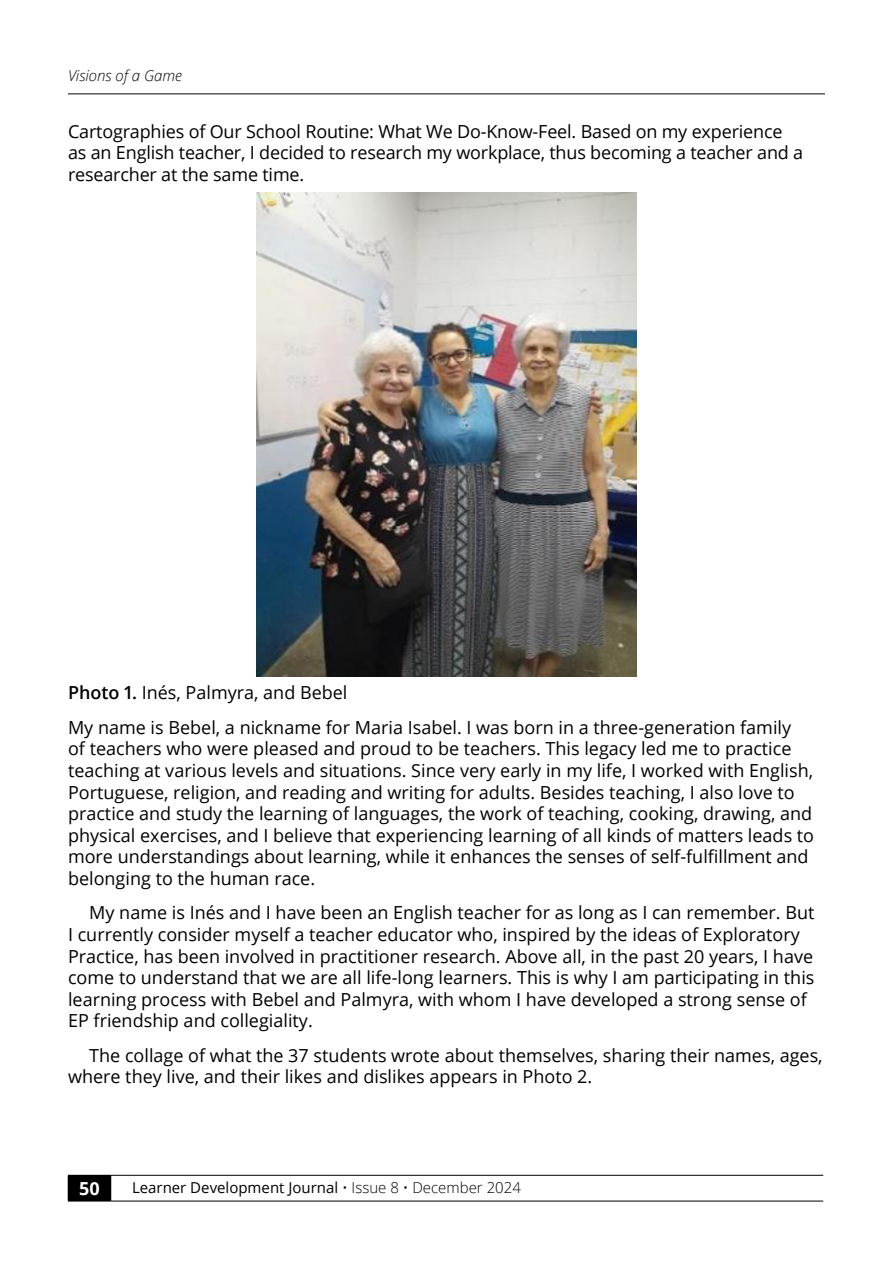
<style>
.page{position:relative;width:893px;height:1263px;background:#fff}
.page>*{position:absolute;margin:0;border:0;box-sizing:border-box;transform-origin:0 0}
.t1{font:18px/21.6px "Open Sans";color:#000}
.t2{font:700 18px "Open Sans";color:#fff}
.t3{font:15px "Open Sans";color:#000}
.t4{font:italic 300 15px "Open Sans";color:#000}
.s1{font-weight:600}
.s2{font-weight:300}
</style>
<div class="page">
<hr style="left:68px;top:94px;width:757px;height:1px;background:#000">
<div style="left:68px;top:1175px;width:43px;height:26px;background:#000"></div>
<hr style="left:111px;top:1175px;width:712px;height:1px;background:#000">
<hr style="left:68px;top:1201px;width:43px;height:1px;background:#000">
<hr style="left:111px;top:1201px;width:712px;height:1px;background:#000">
<img style="left:257px;top:192px;width:379px;height:484px">
<p class="t4" style="left:68px;top:65px;width:116px">Visions of a Game</p>
<p class="t1" style="left:68px;top:120px;width:737px">Cartographies of Our School Routine: What We Do-Know-Feel. Based on my experience as an English teacher, I decided to research my workplace, thus becoming a teacher and a researcher at the same time.</p>
<p class="t1" style="left:68px;top:675px;width:725px;line-height:34.3px"><span class="s1">Photo 1.</span> Inés, Palmyra, and Bebel<br>My name is Bebel, a nickname for Maria Isabel. I was born in a three-generation family</p>
<p class="t1" style="left:68px;top:738px;width:748px">of teachers who were pleased and proud to be teachers. This legacy led me to practice teaching at various levels and situations. Since very early in my life, I worked with English, Portuguese, religion, and reading and writing for adults. Besides teaching, I also love to practice and study the learning of languages, the work of teaching, cooking, drawing, and physical exercises, and I believe that experiencing learning of all kinds of matters leads to more understandings about learning, while it enhances the senses of self-fulfillment and belonging to the human race.</p>
<p class="t1" style="left:68px;top:902px;width:748px;text-indent:21px">My name is Inés and I have been an English teacher for as long as I can remember. But I currently consider myself a teacher educator who, inspired by the ideas of Exploratory Practice, has been involved in practitioner research. Above all, in the past 20 years, I have come to understand that we are all life-long learners. This is why I am participating in this learning process with Bebel and Palmyra, with whom I have developed a strong sense of EP friendship and collegiality.</p>
<p class="t1" style="left:68px;top:1044px;width:756px;text-indent:21px">The collage of what the 37 students wrote about themselves, sharing their names, ages, where they live, and their likes and dislikes appears in Photo 2.</p>
<p class="t2" style="left:79px;top:1176px;width:22px">50</p>
<p class="t3" style="left:132px;top:1177px;width:390px">Learner Development Journal <span class="s2">• Issue 8 • December 2024</span></p>
</div>
